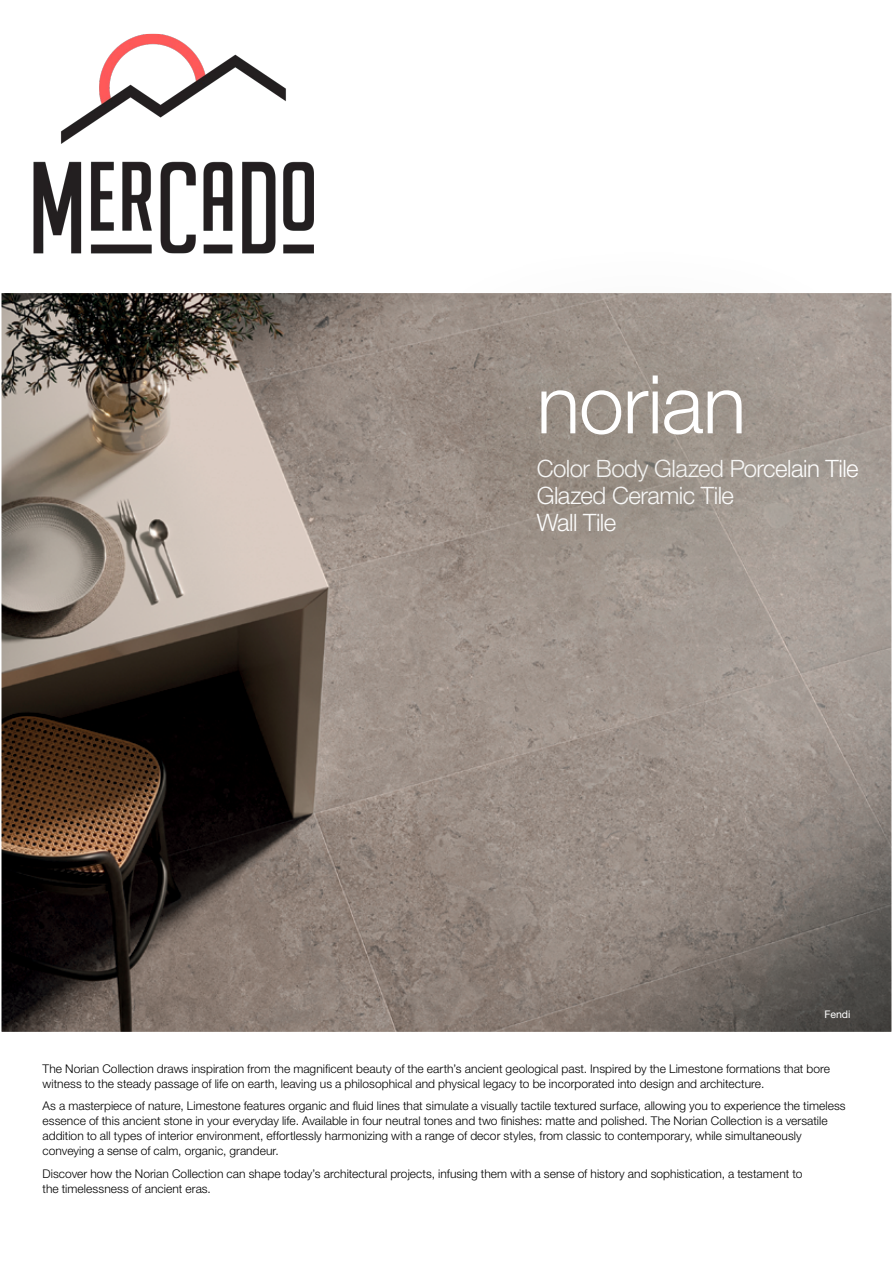
<style>
.page{position:relative;width:893px;height:1263px;background:#fff}
.page>*{position:absolute;margin:0;border:0;box-sizing:border-box;transform-origin:0 0}
.t1{font:300 81px "Helvetica Neue LT Std";letter-spacing:-.015em;color:#fff}
.t2{font:300 24px/27px "Helvetica Neue LT Std";letter-spacing:-.02em;color:#fff}
.t3{font:300 12px/15px "Helvetica Neue LT Std";letter-spacing:.005em;color:#000}
.t4{font:10.5px "Helvetica Neue LT Std";color:#fff}
</style>
<div class="page">
<img style="left:3px;top:295px;width:887px;height:735px">
<div style="left:393px;top:313px;width:500px;height:364px;background:#7a7767;opacity:.3"></div>
<div style="left:397px;top:236px;width:487px;height:345px;background:#7a7767;opacity:.3"></div>
<img style="left:33px;top:33px;width:281px;height:221px">
<h1 class="t1" style="left:537px;top:355px;width:211px">norian</h1>
<h2 class="t2" style="left:537px;top:455px;width:324px">Color Body Glazed Porcelain Tile<br>Glazed Ceramic Tile<br>Wall Tile</h2>
<p class="t4" style="left:824px;top:1008px;width:28px">Fendi</p>
<p class="t3" style="left:43px;top:1060px;width:789px">The Norian Collection draws inspiration from the magnificent beauty of the earth’s ancient geological past. Inspired by the Limestone formations that bore witness to the steady passage of life on earth, leaving us a philosophical and physical legacy to be incorporated into design and architecture.</p>
<p class="t3" style="left:43px;top:1098px;width:805px">As a masterpiece of nature, Limestone features organic and fluid lines that simulate a visually tactile textured surface, allowing you to experience the timeless essence of this ancient stone in your everyday life. Available in four neutral tones and two finishes: matte and polished. The Norian Collection is a versatile addition to all types of interior environment, effortlessly harmonizing with a range of decor styles, from classic to contemporary, while simultaneously conveying a sense of calm, organic, grandeur.</p>
<p class="t3" style="left:43px;top:1165px;width:761px">Discover how the Norian Collection can shape today’s architectural projects, infusing them with a sense of history and sophistication, a testament to the timelessness of ancient eras.</p>
</div>
